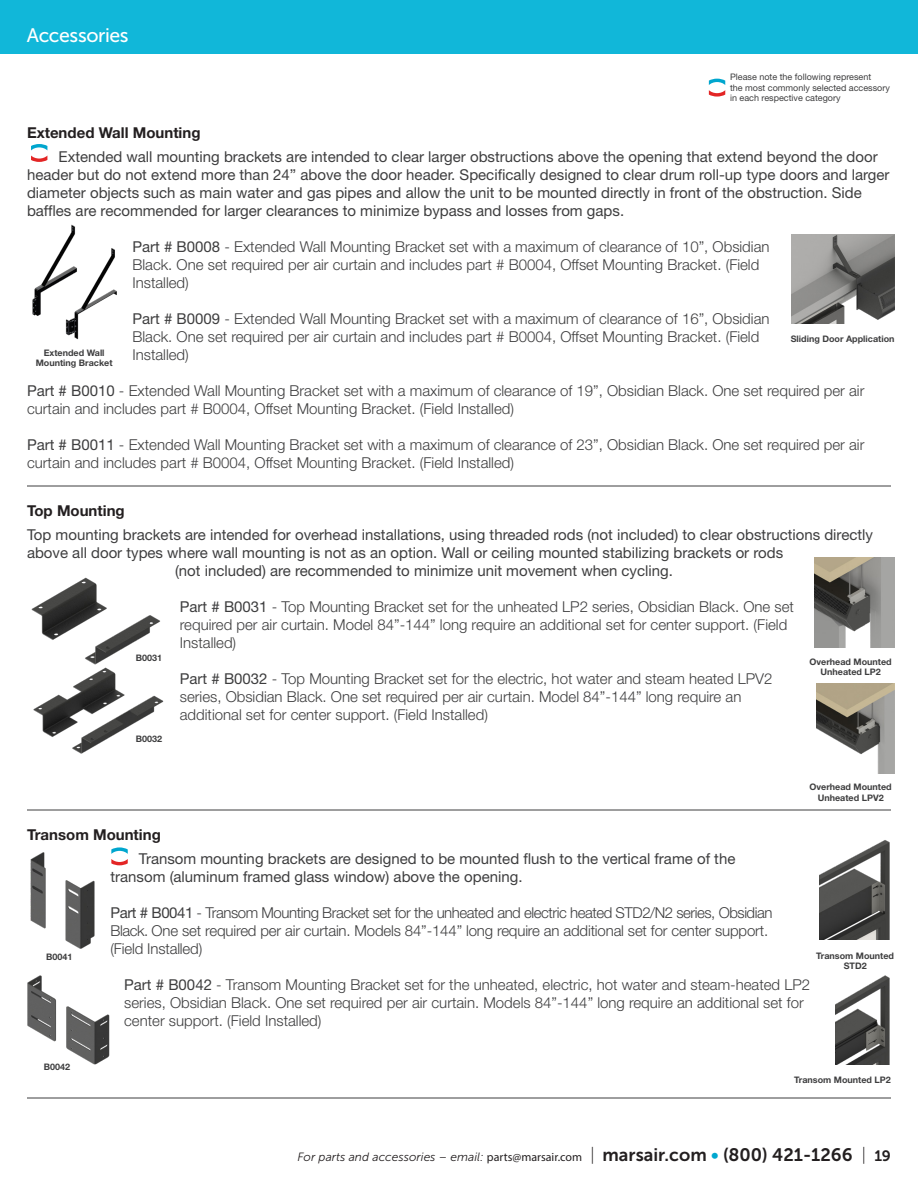
<style>
.page{position:relative;width:918px;height:1188px;background:#fff}
.page>*{position:absolute;margin:0;border:0;box-sizing:border-box;transform-origin:0 0}
.H1_Overview{font:19.5px "Museo Sans 500";letter-spacing:-.02em;color:#fff}
.ACCESSORIES_DESCRIPT{font:300 15px/18px "Helvetica Neue LT Std";color:#3e3e3f}
.ACCESSORIES_DESCRIPT-2{font:15px/18px "Helvetica Neue LT Std";color:#3e3e3f}
.ACCESSORIES_SUB_BLAC{font:700 15px "Helvetica Neue LT Std";color:#231f20}
.t1{font:italic 13.05px "Museo Sans 300";color:#231f20}
.MUSEO_700_11_13{font:italic 12px "Museo Sans 300";color:#231f20}
.ACCESSORIES_CAPTION{font:700 9px/10.5px "Helvetica Neue LT Std";color:#3e3e3f;text-align:center}
.ACCESSORIES_DESCRIPT-3{font:9px/10.5px "Helvetica Neue LT Std";color:#3e3e3f}
.s1{font-weight:400}
.s2{font-family:"Myriad Pro";font-style:normal}
.s3{font-family:"Museo Sans 100";font-style:normal;font-size:18px}
.s4{font-family:"Museo Sans 700";font-style:normal;font-size:18px}
.s5{font-family:"Museo Sans 700";font-style:normal;font-size:18px;color:#00a7cf}
.s6{font-family:"Museo Sans 700";font-style:normal;font-size:15px}
</style>
<div class="page">
<div style="left:0;top:0;width:918px;height:54px;background:#11b7d9"></div>
<svg style="left:709px;top:79px;width:16px;height:18px"></svg>
<hr style="left:27px;top:486px;width:864px;height:1px;background:#3e3e3f">
<hr style="left:27px;top:810px;width:864px;height:1px;background:#3e3e3f">
<hr style="left:27px;top:1098px;width:864px;height:1px;background:#3e3e3f">
<svg style="left:31px;top:144px;width:16px;height:6px"></svg>
<svg style="left:31px;top:156px;width:16px;height:6px"></svg>
<img style="left:32px;top:224px;width:85px;height:116px">
<img style="left:791px;top:234px;width:103px;height:90px">
<img style="left:814px;top:558px;width:80px;height:90px">
<img style="left:31px;top:577px;width:130px;height:88px">
<img style="left:817px;top:684px;width:77px;height:90px">
<img style="left:33px;top:667px;width:131px;height:87px">
<img style="left:820px;top:840px;width:70px;height:99px">
<img style="left:30px;top:852px;width:65px;height:97px">
<svg style="left:111px;top:847px;width:17px;height:18px"></svg>
<img style="left:835px;top:975px;width:55px;height:89px">
<img style="left:27px;top:975px;width:83px;height:89px">
<p class="H1_Overview" style="left:27px;top:24px;width:103px">Accessories</p>
<p class="ACCESSORIES_DESCRIPT-3" style="left:730px;top:72px;width:161px">Please note the following represent<br>the most commonly selected accessory in each respective category</p>
<p class="t1" style="left:741px;top:82px;width:94px">Recommended</p>
<p class="ACCESSORIES_SUB_BLAC" style="left:27px;top:123px;width:175px">Extended Wall Mounting</p>
<p class="ACCESSORIES_DESCRIPT-2" style="left:27px;top:147px;width:864px;text-indent:32px">Extended wall mounting brackets are intended to clear larger obstructions above the opening that extend beyond the door header but do not extend more than 24” above the door header. Specifically designed to clear drum roll-up type doors and larger diameter objects such as main water and gas pipes and allow the unit to be mounted directly in front of the obstruction. Side baffles are recommended for larger clearances to minimize bypass and losses from gaps.</p>
<p class="ACCESSORIES_DESCRIPT" style="left:132px;top:237px;width:639px"><span class="s1">Part # B0008</span> - Extended Wall Mounting Bracket set with a maximum of clearance of 10”, Obsidian<br>Black. One set required per air curtain and includes part # B0004, Offset Mounting Bracket. (Field<br>Installed)</p>
<p class="ACCESSORIES_DESCRIPT" style="left:132px;top:309px;width:639px"><span class="s1">Part # B0009</span> - Extended Wall Mounting Bracket set with a maximum of clearance of 16”, Obsidian<br>Black. One set required per air curtain and includes part # B0004, Offset Mounting Bracket. (Field<br>Installed)</p>
<p class="ACCESSORIES_DESCRIPT" style="left:27px;top:381px;width:839px"><span class="s1">Part # B0010</span> - Extended Wall Mounting Bracket set with a maximum of clearance of 19”, Obsidian Black. One set required per air curtain and includes part # B0004, Offset Mounting Bracket. (Field Installed)</p>
<p class="ACCESSORIES_DESCRIPT" style="left:27px;top:435px;width:839px"><span class="s1">Part # B0011</span> - Extended Wall Mounting Bracket set with a maximum of clearance of 23”, Obsidian Black. One set required per air curtain and includes part # B0004, Offset Mounting Bracket. (Field Installed)</p>
<p class="ACCESSORIES_SUB_BLAC" style="left:27px;top:501px;width:99px">Top Mounting</p>
<p class="ACCESSORIES_DESCRIPT-2" style="left:27px;top:525px;width:848px">Top mounting brackets are intended for overhead installations, using threaded rods (not included) to clear obstructions directly</p>
<p class="ACCESSORIES_DESCRIPT-2" style="left:27px;top:543px;width:758px">above all door types where wall mounting is not as an option. Wall or ceiling mounted stabilizing brackets or rods</p>
<p class="ACCESSORIES_DESCRIPT-2" style="left:175px;top:561px;width:499px">(not included) are recommended to minimize unit movement when cycling.</p>
<p class="ACCESSORIES_DESCRIPT" style="left:180px;top:597px;width:616px"><span class="s1">Part # B0031</span> - Top Mounting Bracket set for the unheated LP2 series, Obsidian Black. One set required per air curtain. Model 84”-144” long require an additional set for center support. (Field<br>Installed)</p>
<p class="ACCESSORIES_DESCRIPT" style="left:180px;top:669px;width:594px"><span class="s1">Part # B0032</span> - Top Mounting Bracket set for the electric, hot water and steam heated LPV2 series, Obsidian Black. One set required per air curtain. Model 84”-144” long require an additional set for center support. (Field Installed)</p>
<p class="t1" style="left:63px;top:148px;width:94px">Recommended</p>
<p class="ACCESSORIES_CAPTION" style="left:791px;top:333px;width:105px">Sliding Door Application</p>
<p class="ACCESSORIES_CAPTION" style="left:36px;top:347px;width:78px">Extended Wall<br>Mounting Bracket</p>
<p class="ACCESSORIES_CAPTION" style="left:136px;top:652px;width:28px">B0031</p>
<p class="ACCESSORIES_CAPTION" style="left:810px;top:656px;width:84px">Overhead Mounted<br>Unheated LP2</p>
<p class="ACCESSORIES_CAPTION" style="left:136px;top:733px;width:28px">B0032</p>
<p class="ACCESSORIES_CAPTION" style="left:810px;top:782px;width:84px">Overhead Mounted<br>Unheated LPV2</p>
<p class="ACCESSORIES_SUB_BLAC" style="left:27px;top:825px;width:135px">Transom Mounting</p>
<p class="ACCESSORIES_DESCRIPT-2" style="left:111px;top:849px;width:626px;text-indent:28px">Transom mounting brackets are designed to be mounted flush to the vertical frame of the transom (aluminum framed glass window) above the opening.</p>
<p class="ACCESSORIES_DESCRIPT" style="left:111px;top:903px;width:664px"><span class="s1">Part # B0041</span> - Transom Mounting Bracket set for the unheated and electric heated STD2/N2 series, Obsidian<br>Black. One set required per air curtain. Models 84”-144” long require an additional set for center support. (Field Installed)</p>
<p class="ACCESSORIES_DESCRIPT" style="left:124px;top:975px;width:688px"><span class="s1">Part # B0042</span> - Transom Mounting Bracket set for the unheated, electric, hot water and steam-heated LP2 series, Obsidian Black. One set required per air curtain. Models 84”-144” long require an additional set for center support. (Field Installed)</p>
<p class="t1" style="left:144px;top:851px;width:94px">Recommended</p>
<p class="ACCESSORIES_CAPTION" style="left:816px;top:950px;width:79px">Transom Mounted<br>STD2</p>
<p class="ACCESSORIES_CAPTION" style="left:46px;top:951px;width:28px">B0041</p>
<p class="ACCESSORIES_CAPTION" style="left:44px;top:1061px;width:28px">B0042</p>
<p class="ACCESSORIES_CAPTION" style="left:794px;top:1075px;width:98px">Transom Mounted LP2</p>
<p class="MUSEO_700_11_13" style="left:297px;top:1150px;width:595px">For parts and accessories – email: <span class="s2">parts@marsair.com</span> <span class="s3">|</span> <span class="s4">marsair.com</span> <span class="s5">•</span> <span class="s4">(800) 421-1266</span> <span class="s3">|</span> <span class="s6">19</span></p>
</div>
